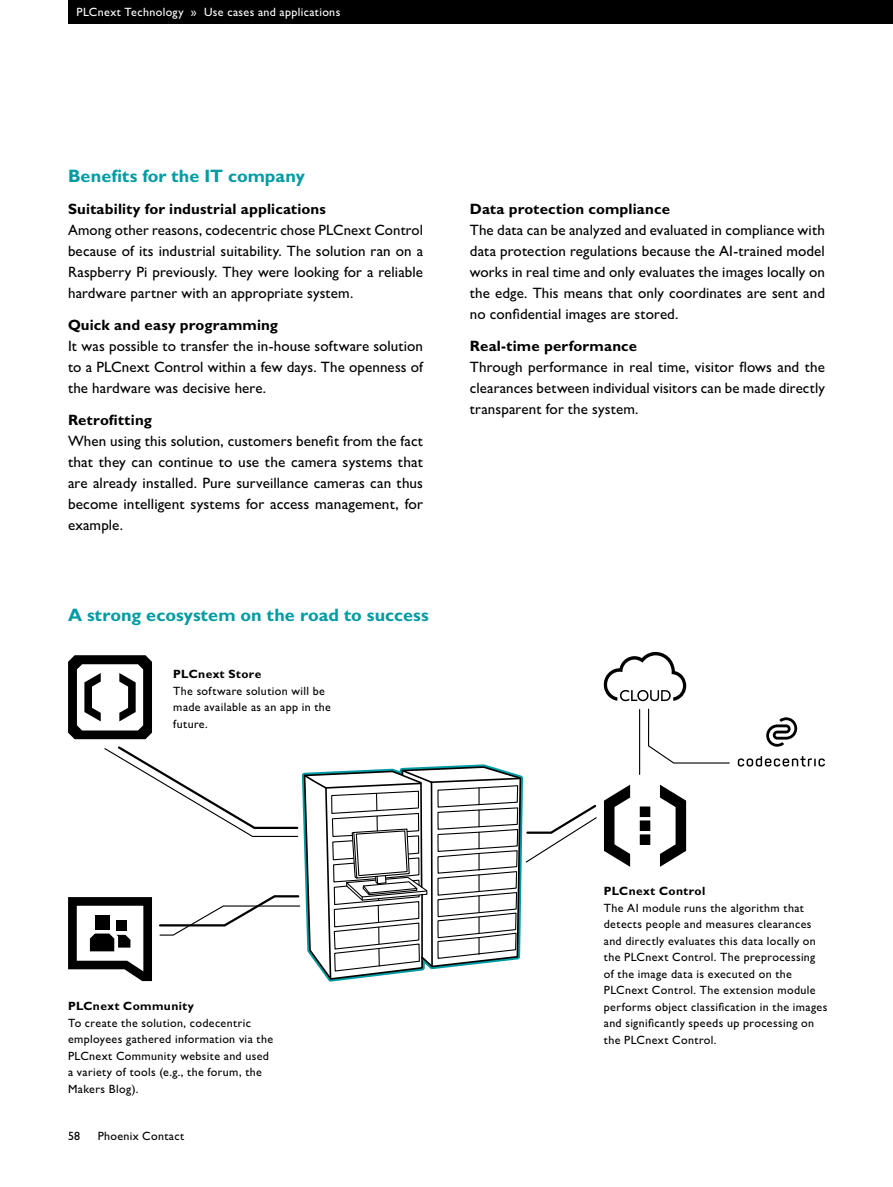
<style>
.page{position:relative;width:893px;height:1187px;background:#fff}
.page>*{position:absolute;margin:0;border:0;box-sizing:border-box;transform-origin:0 0}
.t1{font:700 18px "Px C Gill Alt One";color:#009ba3}
.t2{font:15px/21px "Px C Gill Alt One";letter-spacing:.01em;color:#000;text-align:justify}
.t3{font:700 15px "Px C Gill Alt One";letter-spacing:.01em;color:#000}
.t4{font:12px/16.5px "Px C Gill Alt One";letter-spacing:.03em;color:#000}
.t5{font:700 12px "Px C Gill Alt One";letter-spacing:.03em;color:#000}
.t6{font:12px "Px C Gill Alt One";letter-spacing:.03em;color:#fff}
</style>
<div class="page">
<div style="left:68px;top:0;width:825px;height:23px;background:#000"></div>
<hr style="left:639px;top:709px;width:1px;height:65px;background:#000">
<svg style="left:648px;top:708px;width:82px;height:56px"></svg>
<svg style="left:604px;top:784px;width:82px;height:82px"></svg>
<svg style="left:68px;top:655px;width:529px;height:325px"></svg>
<svg style="left:766px;top:717px;width:31px;height:29px"></svg>
<svg style="left:738px;top:756px;width:87px;height:10px"></svg>
<svg style="left:604px;top:652px;width:82px;height:49px"></svg>
<p class="t6" style="left:77px;top:4px;width:265px">PLCnext Technology » Use cases and applications</p>
<p class="t1" style="left:68px;top:165px;width:238px">Benefits for the IT company</p>
<p class="t3" style="left:68px;top:200px;width:259px">Suitability for industrial applications</p>
<p class="t2" style="left:68px;top:219px;width:357px">Among other reasons, codecentric chose PLCnext Control because of its industrial suitability. The solution ran on a Raspberry Pi previously. They were looking for a reliable hardware partner with an appropriate system.</p>
<p class="t3" style="left:68px;top:315px;width:212px">Quick and easy programming</p>
<p class="t2" style="left:68px;top:335px;width:357px">It was possible to transfer the in-house software solution to a PLCnext Control within a few days. The openness of the hardware was decisive here.</p>
<p class="t3" style="left:68px;top:410px;width:85px">Retrofitting</p>
<p class="t2" style="left:68px;top:430px;width:357px">When using this solution, customers benefit from the fact that they can continue to use the camera systems that are already installed. Pure surveillance cameras can thus become intelligent systems for access management, for example.</p>
<p class="t1" style="left:68px;top:603px;width:362px">A strong ecosystem on the road to success</p>
<p class="t5" style="left:173px;top:666px;width:90px">PLCnext Store</p>
<p class="t4" style="left:173px;top:682px;width:159px">The software solution will be made available as an app in the future.</p>
<p class="t3" style="left:470px;top:200px;width:202px">Data protection compliance</p>
<p class="t2" style="left:470px;top:219px;width:357px">The data can be analyzed and evaluated in compliance with data protection regulations because the AI-trained model works in real time and only evaluates the images locally on the edge. This means that only coordinates are sent and no confidential images are stored.</p>
<p class="t3" style="left:470px;top:336px;width:169px">Real-time performance</p>
<p class="t2" style="left:470px;top:356px;width:357px">Through performance in real time, visitor flows and the clearances between individual visitors can be made directly transparent for the system.</p>
<p class="t5" style="left:68px;top:998px;width:128px">PLCnext Community</p>
<p class="t4" style="left:68px;top:1014px;width:207px">To create the solution, codecentric employees gathered information via the PLCnext Community website and used a variety of tools (e.g., the forum, the Makers Blog).</p>
<p class="t4" style="left:68px;top:1127px;width:14px">58</p>
<p class="t4" style="left:98px;top:1127px;width:88px">Phoenix Contact</p>
<p class="t5" style="left:604px;top:883px;width:103px">PLCnext Control</p>
<p class="t4" style="left:604px;top:899px;width:225px">The AI module runs the algorithm that detects people and measures clearances and directly evaluates this data locally on the PLCnext Control. The preprocessing of the image data is executed on the PLCnext Control. The extension module performs object classification in the images and significantly speeds up processing on the PLCnext Control.</p>
</div>
